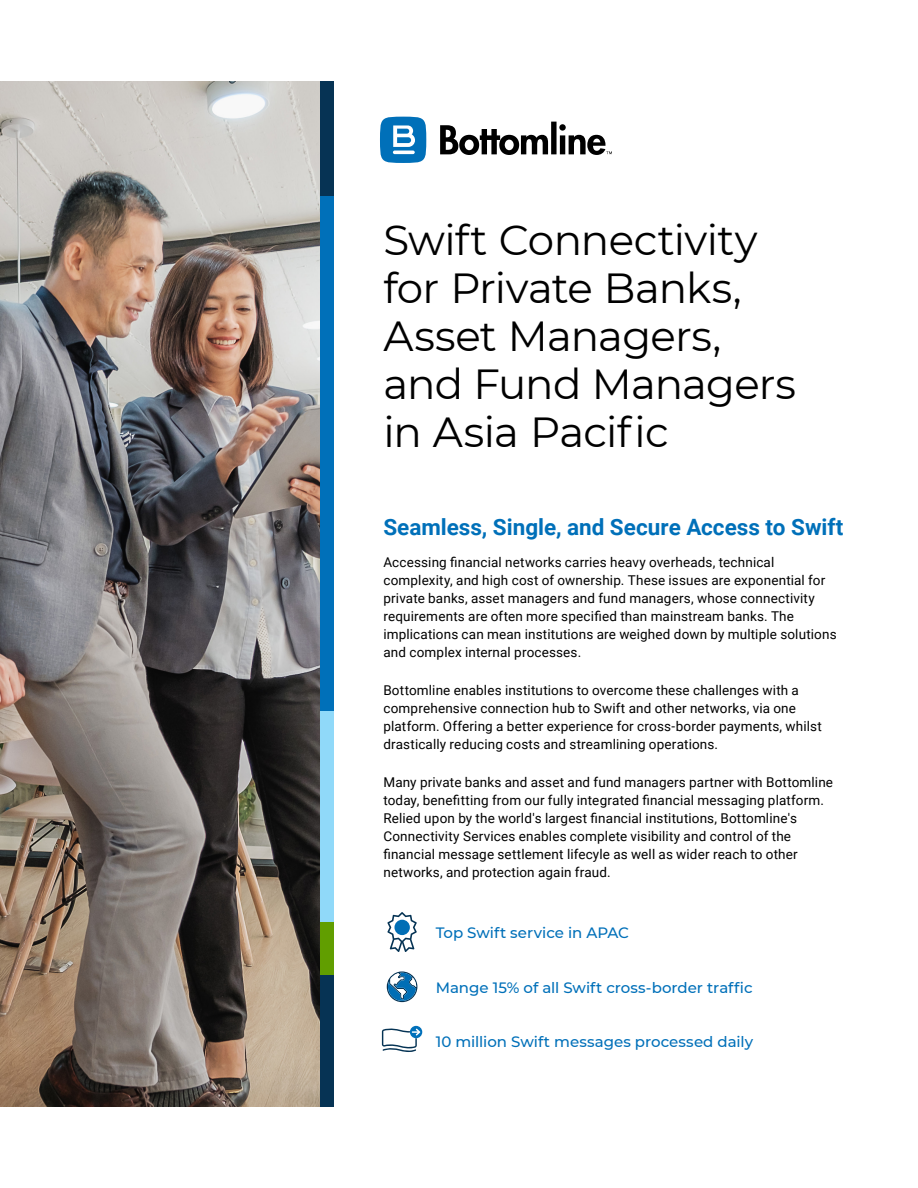
<style>
.page{position:relative;width:918px;height:1188px;background:#fff}
.page>*{position:absolute;margin:0;border:0;box-sizing:border-box;transform-origin:0 0}
.t1{font:42px/48px "Montserrat";letter-spacing:-.02em;color:#000}
.t2{font:700 22.5px "Roboto";color:#0070b9}
.t3{font:500 15px "Montserrat";color:#0070b9}
.t4{font:13.5px/18px "Roboto";letter-spacing:.01em;color:#000}
</style>
<div class="page">
<svg style="left:380px;top:116px;width:47px;height:47px"></svg>
<hr style="left:393px;top:151px;width:22px;height:3px;background:#fff;border-radius:2px">
<svg style="left:440px;top:122px;width:172px;height:33px"></svg>
<img style="left:0;top:81px;width:321px;height:1026px">
<div style="left:321px;top:196px;width:13px;height:516px;background:#0070b9"></div>
<div style="left:321px;top:81px;width:13px;height:115px;background:#063354"></div>
<div style="left:321px;top:712px;width:13px;height:210px;background:#90d9f9"></div>
<div style="left:321px;top:922px;width:13px;height:53px;background:#619e00"></div>
<div style="left:321px;top:975px;width:13px;height:132px;background:#063354"></div>
<svg style="left:387px;top:912px;width:30px;height:40px"></svg>
<div style="left:394px;top:920px;width:16px;height:15px;background:#006eb5;border-radius:50%"></div>
<svg style="left:387px;top:971px;width:30px;height:31px"></svg>
<svg style="left:382px;top:1026px;width:40px;height:26px"></svg>
<h1 class="t1" style="left:383px;top:215px;width:414px">Swift Connectivity for Private Banks,<br>Asset Managers, and Fund Managers in Asia Pacific</h1>
<h2 class="t2" style="left:383px;top:512px;width:462px">Seamless, Single, and Secure Access to Swift</h2>
<p class="t4" style="left:383px;top:553px;width:455px">Accessing financial networks carries heavy overheads, technical complexity, and high cost of ownership. These issues are exponential for private banks, asset managers and fund managers, whose connectivity requirements are often more specified than mainstream banks. The implications can mean institutions are weighed down by multiple solutions and complex internal processes.</p>
<p class="t4" style="left:383px;top:681px;width:440px">Bottomline enables institutions to overcome these challenges with a comprehensive connection hub to Swift and other networks, via one platform. Offering a better experience for cross-border payments, whilst drastically reducing costs and streamlining operations.</p>
<p class="t4" style="left:383px;top:773px;width:451px">Many private banks and asset and fund managers partner with Bottomline today, benefitting from our fully integrated financial messaging platform.<br>Relied upon by the world's largest financial institutions, Bottomline's Connectivity Services enables complete visibility and control of the financial message settlement lifecyle as well as wider reach to other networks, and protection again fraud.</p>
<p class="t3" style="left:436px;top:922px;width:195px">Top Swift service in APAC</p>
<p class="t3" style="left:436px;top:977px;width:318px">Mange 15% of all Swift cross-border traffic</p>
<p class="t3" style="left:436px;top:1032px;width:319px">10 million Swift messages processed daily</p>
</div>
